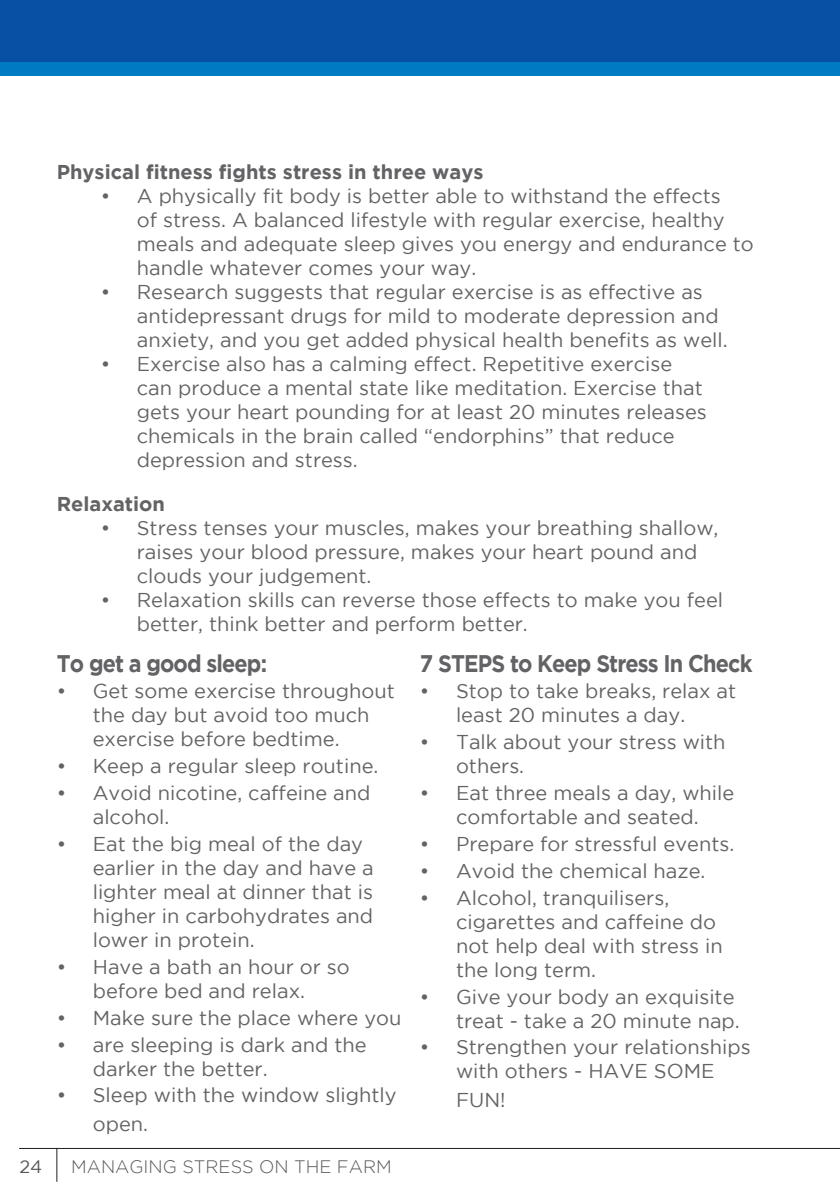
<style>
.page{position:relative;width:840px;height:1191px;background:#fff}
.page>*{position:absolute;margin:0;border:0;box-sizing:border-box;transform-origin:0 0}
.Body{font:700 24px "Gotham";letter-spacing:-.04em;color:#636366;scale:.9 1}
.t1{font:20px/24px "Gotham";color:#636366}
.Body-2{font:700 20px "Gotham";color:#636366}
.t2{font:300 18px "Gotham";color:#57585a}
.t3{font:18px "Gotham";color:#57585a}
</style>
<div class="page">
<div style="left:0;top:0;width:839px;height:75px;background:#007bc3"></div>
<div style="left:0;top:0;width:839px;height:62px;background:#0850a3"></div>
<hr style="left:19px;top:1148px;width:820px;height:1px;background:#231f20">
<hr style="left:56px;top:1148px;width:1px;height:33px;background:#231f20">
<p class="Body-2" style="left:57px;top:160px;width:428px">Physical fitness fights stress in three ways</p>
<p class="t1" style="left:137px;top:184px;width:618px;text-indent:-36px">• A physically fit body is better able to withstand the effects<br>of stress. A balanced lifestyle with regular exercise, healthy meals and adequate sleep gives you energy and endurance to handle whatever comes your way.</p>
<p class="t1" style="left:137px;top:280px;width:592px;text-indent:-36px">• Research suggests that regular exercise is as effective as antidepressant drugs for mild to moderate depression and anxiety, and you get added physical health benefits as well.</p>
<p class="t1" style="left:137px;top:352px;width:571px;text-indent:-36px">• Exercise also has a calming effect. Repetitive exercise can produce a mental state like meditation. Exercise that gets your heart pounding for at least 20 minutes releases chemicals in the brain called “endorphins” that reduce depression and stress.</p>
<p class="Body-2" style="left:57px;top:492px;width:110px">Relaxation</p>
<p class="t1" style="left:137px;top:515px;width:582px;text-indent:-36px">• Stress tenses your muscles, makes your breathing shallow, raises your blood pressure, makes your heart pound and clouds your judgement.</p>
<p class="t1" style="left:137px;top:587px;width:587px;text-indent:-36px">• Relaxation skills can reverse those effects to make you feel better, think better and perform better.</p>
<p class="Body" style="left:57px;top:649px;width:235px">To get a good sleep:</p>
<p class="t1" style="left:93px;top:679px;width:303px;text-indent:-36px">• Get some exercise throughout the day but avoid too much exercise before bedtime.</p>
<p class="t1" style="left:57px;top:754px;width:323px">• Keep a regular sleep routine.</p>
<p class="t1" style="left:93px;top:781px;width:279px;text-indent:-36px">• Avoid nicotine, caffeine and alcohol.</p>
<p class="t1" style="left:93px;top:831px;width:282px;text-indent:-36px">• Eat the big meal of the day earlier in the day and have a lighter meal at dinner that is higher in carbohydrates and lower in protein.</p>
<p class="t1" style="left:57px;top:954px;width:294px;text-align:center">• Have a bath an hour or so before bed and relax.</p>
<p class="t1" style="left:57px;top:1005px;width:346px">• Make sure the place where you</p>
<p class="t1" style="left:93px;top:1032px;width:275px;text-indent:-36px">• are sleeping is dark and the darker the better.</p>
<p class="t1" style="left:93px;top:1080px;width:305px;line-height:28.8px;text-indent:-36px">• Sleep with the window slightly open.</p>
<p class="Body" style="left:420px;top:649px;width:371px">7 STEPS to Keep Stress In Check</p>
<p class="t1" style="left:456px;top:679px;width:281px;text-indent:-36px">• Stop to take breaks, relax at least 20 minutes a day.</p>
<p class="t1" style="left:456px;top:730px;width:271px;text-indent:-36px">• Talk about your stress with others.</p>
<p class="t1" style="left:420px;top:781px;width:315px;text-align:center">• Eat three meals a day, while comfortable and seated.</p>
<p class="t1" style="left:420px;top:831px;width:315px">• Prepare for stressful events.</p>
<p class="t1" style="left:420px;top:858px;width:287px">• Avoid the chemical haze.</p>
<p class="t1" style="left:456px;top:885px;width:268px;text-indent:-36px">• Alcohol, tranquilisers, cigarettes and caffeine do not help deal with stress in the long term.</p>
<p class="t1" style="left:420px;top:984px;width:321px;text-align:right">• Give your body an exquisite treat - take a 20 minute nap.</p>
<p class="t1" style="left:420px;top:1035px;width:332px;text-align:center">• Strengthen your relationships with others - HAVE SOME</p>
<p class="t1" style="left:456px;top:1087px;width:51px">FUN!</p>
<p class="t3" style="left:19px;top:1156px;width:24px">24</p>
<p class="t2" style="left:71px;top:1156px;width:322px">MANAGING STRESS ON THE FARM</p>
</div>
